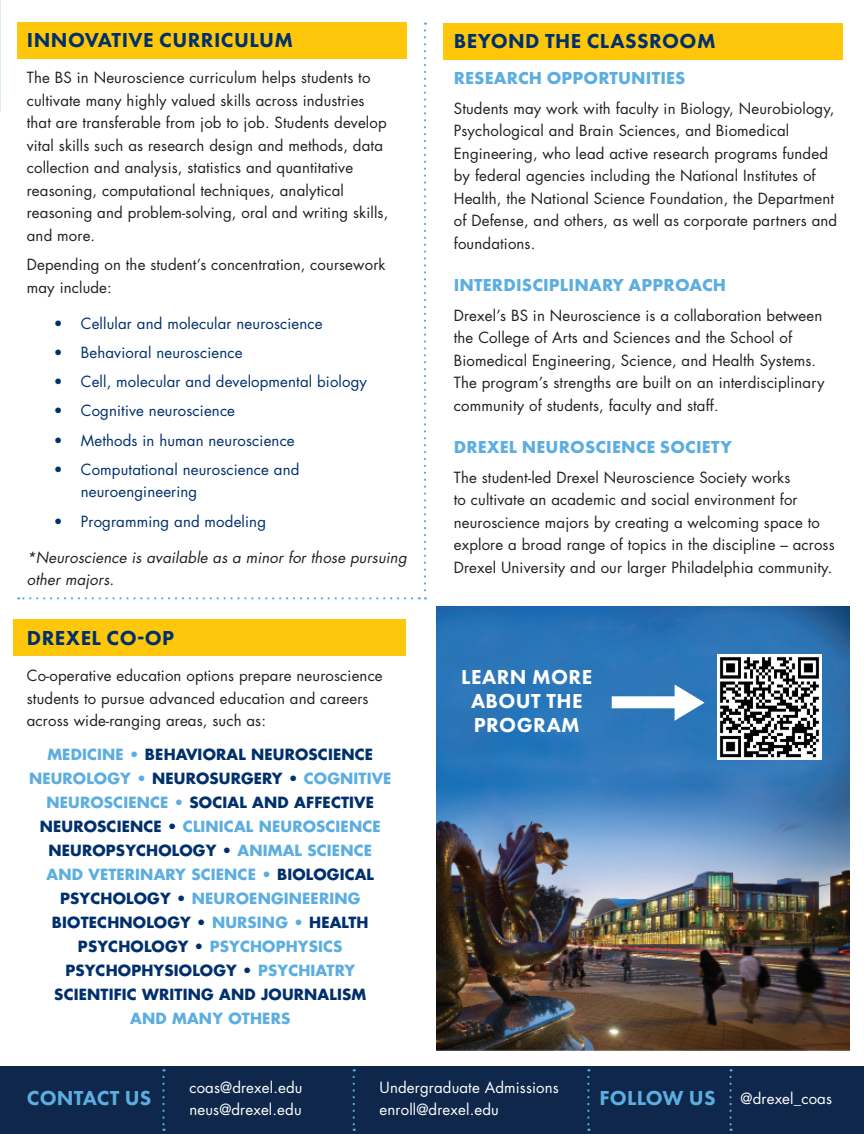
<style>
.page{position:relative;width:864px;height:1134px;background:#fff}
.page>*{position:absolute;margin:0;border:0;box-sizing:border-box;transform-origin:0 0}
.body_copy{font:800 21px "Futura PT";letter-spacing:.02em;color:#00306c}
.body_copy-2{font:800 21px/24px "Futura PT";letter-spacing:.02em;color:#fff;text-align:center}
.body_copy-3{font:800 21px "Futura PT";letter-spacing:.01em;color:#5daee0}
.body_copy-4{font:700 18px "Futura PT";letter-spacing:.01em;color:#5daee0}
.body_copy-5{font:15px/22.5px "Futura Std";letter-spacing:.01em;color:#231f20}
.body_copy-6{font:700 15px/24px "Futura Std";letter-spacing:.01em;color:#5daee0;text-align:center}
.t1{font:15px/22.5px "Futura Std";letter-spacing:.01em;color:#00306c}
.body_copy-7{font:700 15px "Futura Std";letter-spacing:.01em;color:#00306c}
.body_copy-8{font:15px/22.5px "Futura Std";letter-spacing:.01em;color:#fff}
.body_copy-9{font:italic 15px/22.5px "Futura Std";letter-spacing:.01em;color:#231f20}
.s1{color:#5daee0}
.s2{color:#00306c}
</style>
<div class="page">
<div style="left:1px;top:1066px;width:863px;height:68px;background:#0e274a"></div>
<hr style="left:0;top:1066px;width:1px;height:68px;background:#0e274a">
<svg style="left:18px;top:597px;width:394px;height:2px"></svg>
<svg style="left:419px;top:22px;width:7px;height:577px"></svg>
<svg style="left:162px;top:1077px;width:3px;height:54px"></svg>
<svg style="left:353px;top:1077px;width:2px;height:54px"></svg>
<svg style="left:587px;top:1077px;width:3px;height:54px"></svg>
<svg style="left:729px;top:1077px;width:3px;height:54px"></svg>
<div style="left:14px;top:620px;width:392px;height:36px;background:#fec70c"></div>
<img style="left:437px;top:607px;width:412px;height:443px">
<img style="left:717px;top:654px;width:104px;height:105px">
<div style="left:443px;top:23px;width:399px;height:36px;background:#fec70c"></div>
<div style="left:17px;top:22px;width:390px;height:36px;background:#fec70c"></div>
<div style="left:612px;top:696px;width:70px;height:12px;background:#fff"></div>
<svg style="left:674px;top:683px;width:31px;height:39px"></svg>
<img style="left:0;top:88px;width:1px;height:372px">
<p class="body_copy" style="left:27px;top:27px;width:268px">INNOVATIVE CURRICULUM</p>
<p class="body_copy-5" style="left:27px;top:67px;width:363px">The BS in Neuroscience curriculum helps students to cultivate many highly valued skills across industries that are transferable from job to job. Students develop vital skills such as research design and methods, data collection and analysis, statistics and quantitative reasoning, computational techniques, analytical reasoning and problem-solving, oral and writing skills, and more.</p>
<p class="body_copy-5" style="left:27px;top:254px;width:360px">Depending on the student’s concentration, coursework may include:</p>
<p class="t1" style="left:54px;top:312px;width:270px">• Cellular and molecular neuroscience</p>
<p class="t1" style="left:54px;top:341px;width:190px">• Behavioral neuroscience</p>
<p class="t1" style="left:54px;top:371px;width:315px">• Cell, molecular and developmental biology</p>
<p class="t1" style="left:54px;top:400px;width:183px">• Cognitive neuroscience</p>
<p class="t1" style="left:54px;top:429px;width:242px">• Methods in human neuroscience</p>
<p class="t1" style="left:81px;top:458px;width:220px;text-indent:-27px">• Computational neuroscience and neuroengineering</p>
<p class="t1" style="left:54px;top:510px;width:214px">• Programming and modeling</p>
<p class="body_copy-9" style="left:27px;top:546px;width:381px">*Neuroscience is available as a minor for those pursuing other majors.</p>
<p class="body_copy" style="left:27px;top:625px;width:149px">DREXEL CO-OP</p>
<p class="body_copy-5" style="left:27px;top:665px;width:357px">Co-operative education options prepare neuroscience students to pursue advanced education and careers across wide-ranging areas, such as:</p>
<p class="body_copy-7" style="left:47px;top:744px;width:327px"><span class="s1">MEDICINE •</span> BEHAVIORAL NEUROSCIENCE</p>
<p class="body_copy-6" style="left:29px;top:766px;width:364px">NEUROLOGY • <span class="s2">NEUROSURGERY •</span> COGNITIVE<br>NEUROSCIENCE • <span class="s2">SOCIAL AND AFFECTIVE<br>NEUROSCIENCE •</span> CLINICAL NEUROSCIENCE</p>
<p class="body_copy-6" style="left:46px;top:838px;width:329px"><span class="s2">NEUROPSYCHOLOGY •</span> ANIMAL SCIENCE<br>AND VETERINARY SCIENCE • <span class="s2">BIOLOGICAL<br>PSYCHOLOGY •</span> NEUROENGINEERING<br><span class="s2">BIOTECHNOLOGY •</span> NURSING • <span class="s2">HEALTH<br>PSYCHOLOGY •</span> PSYCHOPHYSICS</p>
<p class="body_copy-7" style="left:65px;top:960px;width:291px">PSYCHOPHYSIOLOGY • <span class="s1">PSYCHIATRY</span></p>
<p class="body_copy-7" style="left:54px;top:984px;width:313px">SCIENTIFIC WRITING AND JOURNALISM</p>
<p class="body_copy-6" style="left:130px;top:1006px;width:162px">AND MANY OTHERS</p>
<p class="body_copy" style="left:454px;top:28px;width:263px">BEYOND THE CLASSROOM</p>
<p class="body_copy-4" style="left:454px;top:67px;width:233px">RESEARCH OPPORTUNITIES</p>
<p class="body_copy-5" style="left:454px;top:97px;width:385px">Students may work with faculty in Biology, Neurobiology, Psychological and Brain Sciences, and Biomedical Engineering, who lead active research programs funded by federal agencies including the National Institutes of Health, the National Science Foundation, the Department of Defense, and others, as well as corporate partners and foundations.</p>
<p class="body_copy-4" style="left:454px;top:274px;width:274px">INTERDISCIPLINARY APPROACH</p>
<p class="body_copy-5" style="left:454px;top:304px;width:372px">Drexel’s BS in Neuroscience is a collaboration between the College of Arts and Sciences and the School of Biomedical Engineering, Science, and Health Systems.<br>The program’s strengths are built on an interdisciplinary community of students, faculty and staff.</p>
<p class="body_copy-4" style="left:454px;top:436px;width:280px">DREXEL NEUROSCIENCE SOCIETY</p>
<p class="body_copy-5" style="left:454px;top:466px;width:382px">The student-led Drexel Neuroscience Society works<br>to cultivate an academic and social environment for neuroscience majors by creating a welcoming space to explore a broad range of topics in the discipline – across Drexel University and our larger Philadelphia community.</p>
<p class="body_copy-2" style="left:461px;top:664px;width:132px">LEARN MORE<br>ABOUT THE<br>PROGRAM</p>
<p class="body_copy-3" style="left:27px;top:1085px;width:126px">CONTACT US</p>
<p class="body_copy-8" style="left:380px;top:1076px;width:181px">Undergraduate Admissions</p>
<p class="body_copy-8" style="left:380px;top:1099px;width:121px">enroll@drexel.edu</p>
<p class="body_copy-8" style="left:189px;top:1076px;width:115px">coas@drexel.edu neus@drexel.edu</p>
<p class="body_copy-3" style="left:600px;top:1085px;width:118px">FOLLOW US</p>
<p class="body_copy-8" style="left:741px;top:1087px;width:93px">@drexel_coas</p>
</div>
